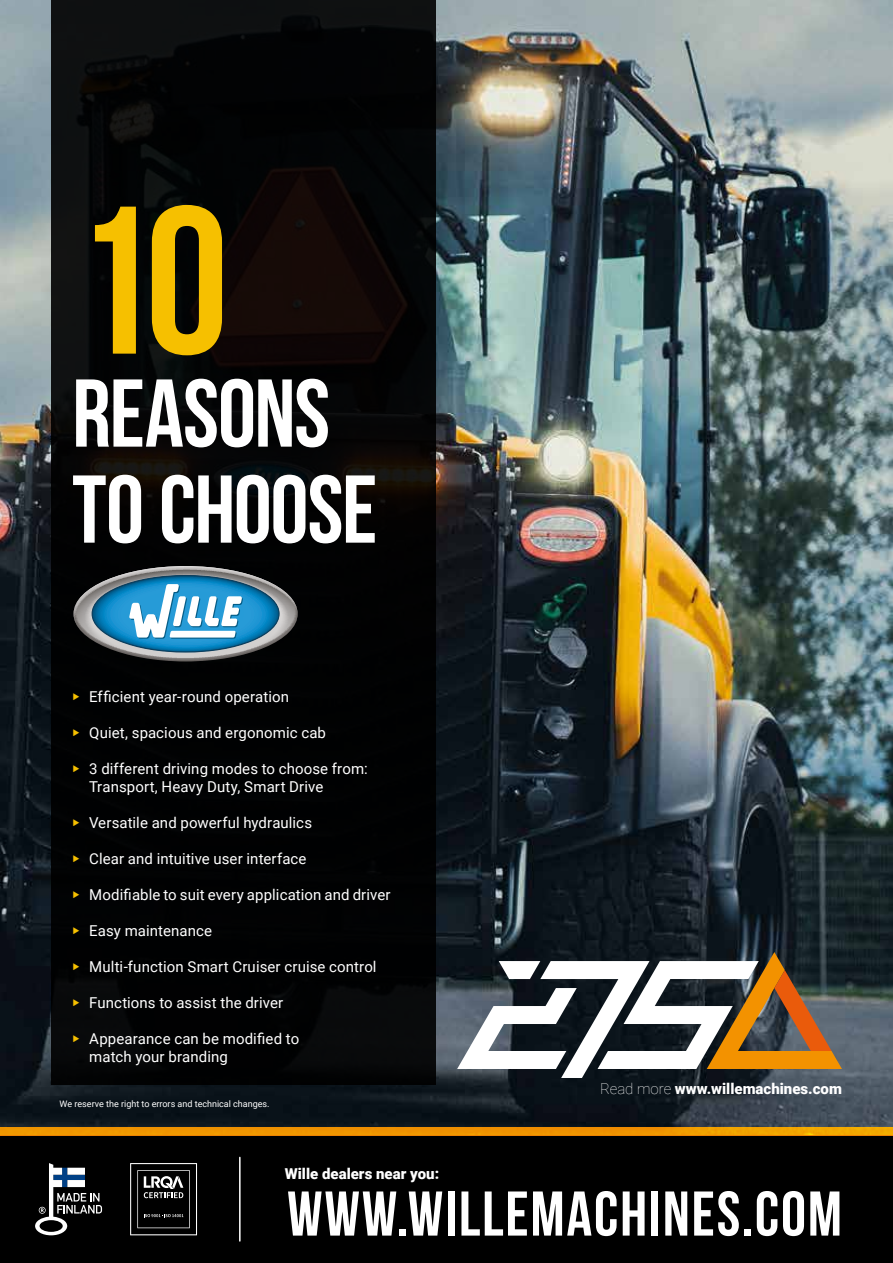
<style>
.page{position:relative;width:893px;height:1263px;background:#fff}
.page>*{position:absolute;margin:0;border:0;box-sizing:border-box;transform-origin:0 0}
.t1{font:96px/96px "Bebas Neue";letter-spacing:-.015em;color:#fff}
.t2{font:63px "Bebas Neue";letter-spacing:.03em;color:#fff}
.t3{font:15px/18px "Roboto";letter-spacing:.005em;color:#fff}
.t4{font:900 15px "Roboto";color:#fff}
.t5{font:9px "Roboto";color:#fff}
.s1{font-weight:300;font-size:16.5px;color:#f6c000}
.s2{font-weight:100}
</style>
<div class="page">
<img style="left:0;top:0;width:893px;height:1127px">
<div style="left:51px;top:0;width:385px;height:1084px;background:#000"></div>
<div style="left:0;top:1135px;width:893px;height:128px;background:#000"></div>
<svg style="left:0;top:1127px;width:893px;height:8px;fill:#f09600"></svg>
<svg style="left:130px;top:1163px;width:67px;height:72px"></svg>
<svg style="left:35px;top:1163px;width:67px;height:72px"></svg>
<hr style="left:239px;top:1157px;width:2px;height:84px;background:#fff">
<svg style="left:457px;top:952px;width:385px;height:126px"></svg>
<svg style="left:74px;top:566px;width:224px;height:95px"></svg>
<h1 class="t1" style="left:72px;top:364px;width:307px"><sup>10</sup>REASONS<br>TO CHOOSE</h1>
<p class="t3" style="left:72px;top:687px;width:218px"><span class="s1">‣</span> Efficient year-round operation</p>
<p class="t3" style="left:72px;top:723px;width:255px"><span class="s1">‣</span> Quiet, spacious and ergonomic cab</p>
<p class="t3" style="left:89px;top:759px;width:280px;text-indent:-17px"><span class="s1">‣</span> 3 different driving modes to choose from:<br>Transport, Heavy Duty, Smart Drive</p>
<p class="t3" style="left:72px;top:813px;width:241px"><span class="s1">‣</span> Versatile and powerful hydraulics</p>
<p class="t3" style="left:72px;top:849px;width:236px"><span class="s1">‣</span> Clear and intuitive user interface</p>
<p class="t3" style="left:72px;top:885px;width:320px"><span class="s1">‣</span> Modifiable to suit every application and driver</p>
<p class="t3" style="left:72px;top:921px;width:141px"><span class="s1">‣</span> Easy maintenance</p>
<p class="t3" style="left:72px;top:957px;width:306px"><span class="s1">‣</span> Multi-function Smart Cruiser cruise control</p>
<p class="t3" style="left:72px;top:993px;width:212px"><span class="s1">‣</span> Functions to assist the driver</p>
<p class="t3" style="left:89px;top:1029px;width:211px;text-indent:-17px"><span class="s1">‣</span> Appearance can be modified to match your branding</p>
<p class="t5" style="left:60px;top:1098px;width:212px">We reserve the right to errors and technical changes.</p>
<p class="t4" style="left:285px;top:1163px;width:156px">Wille dealers near you:</p>
<p class="t4" style="left:600px;top:1078px;width:243px"><span class="s2">Read more</span> www.willemachines.com</p>
<h2 class="t2" style="left:287px;top:1179px;width:556px">WWW.WILLEMACHINES.COM</h2>
</div>
